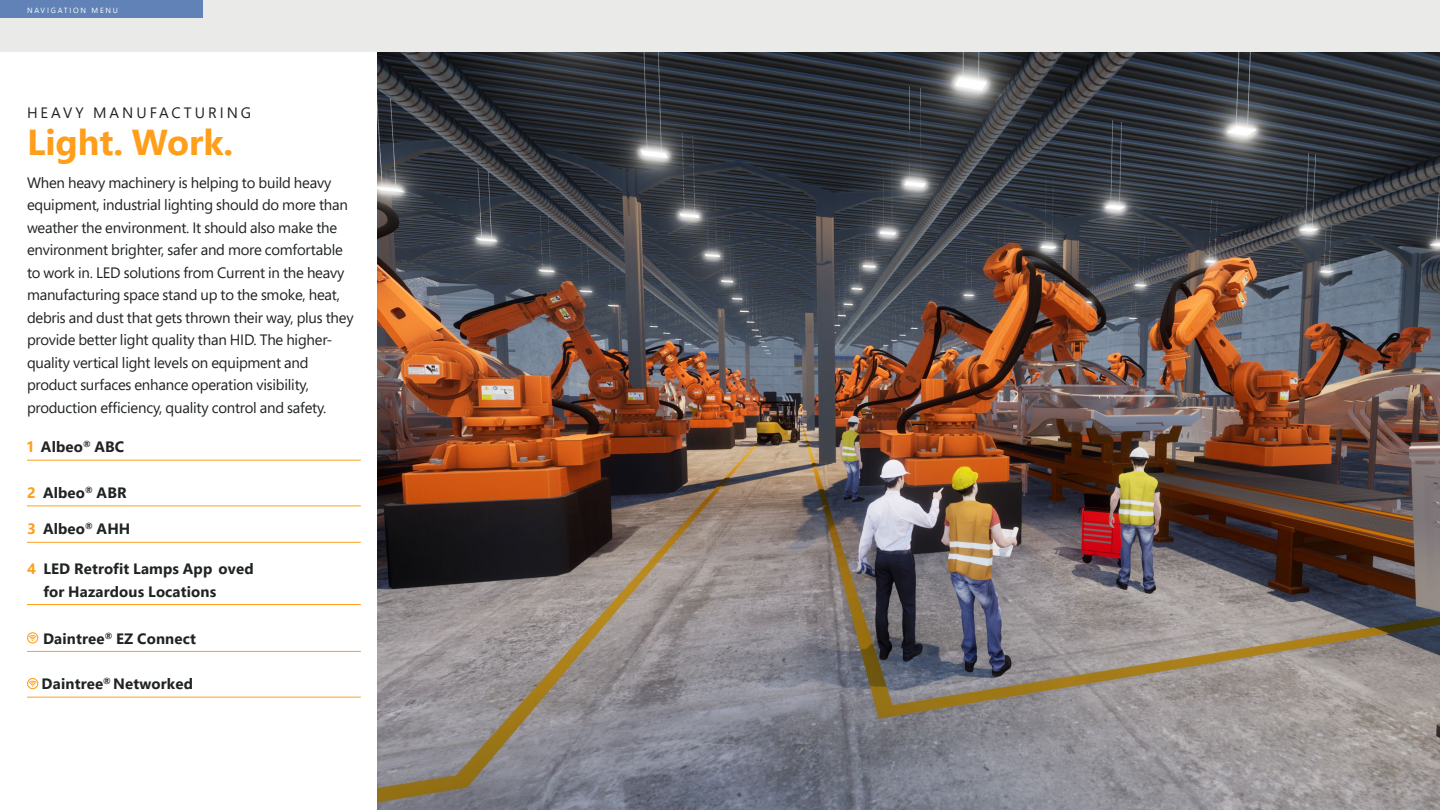
<style>
.page{position:relative;width:1440px;height:810px;background:#fff}
.page>*{position:absolute;margin:0;border:0;box-sizing:border-box;transform-origin:0 0}
.t1{font:700 36px "Segoe Pro";color:#ff9e1a}
.t2{font:15px/22.5px "Segoe Pro";letter-spacing:-.015em;color:#202323}
.t3{font:700 15px/22.5px "Segoe Pro";letter-spacing:.01em;color:#202323}
.t4{font:15px "Segoe Pro";letter-spacing:.2em;color:#202323}
.t5{font:7.5px "Segoe UI";letter-spacing:.235em;color:#fff}
.s1{color:#ff9e1a}
</style>
<div class="page">
<img style="left:378px;top:52px;width:1062px;height:758px">
<div style="left:0;top:0;width:1440px;height:52px;background:#eaeae8"></div>
<div style="left:0;top:0;width:203px;height:18px;background:#6082b7"></div>
<hr style="left:27px;top:460px;width:334px;height:1px;background:#ff9e1a">
<hr style="left:27px;top:604px;width:334px;height:1px;background:#ff9e1a">
<hr style="left:27px;top:506px;width:334px;height:1px;background:#ff9e1a">
<hr style="left:27px;top:542px;width:334px;height:1px;background:#ff9e1a">
<hr style="left:27px;top:651px;width:334px;height:1px;background:#ff9e1a">
<hr style="left:27px;top:697px;width:334px;height:1px;background:#ff9e1a">
<div style="left:28px;top:679px;width:10px;height:10px;background:#ffc474;border-radius:50%"></div>
<div style="left:27px;top:678px;width:11px;height:11px;border:1px solid #ff9e1a;border-radius:50%"></div>
<svg style="left:29px;top:680px;width:8px;height:7px"></svg>
<div style="left:27px;top:632px;width:11px;height:12px;border:1px solid #ff9e1a;border-radius:50%"></div>
<svg style="left:29px;top:634px;width:8px;height:7px"></svg>
<p class="t5" style="left:27px;top:3px;width:92px">NAVIGATION MENU</p>
<p class="t4" style="left:27px;top:102px;width:226px">HEAVY MANUFACTURING</p>
<h1 class="t1" style="left:27px;top:116px;width:208px">Light. Work.</h1>
<p class="t2" style="left:27px;top:171px;width:328px">When heavy machinery is helping to build heavy equipment, industrial lighting should do more than weather the environment. It should also make the environment brighter, safer and more comfortable to work in. LED solutions from Current in the heavy manufacturing space stand up to the smoke, heat, debris and dust that gets thrown their way, plus they provide better light quality than HID. The higher&shy;quality vertical light levels on equipment and product surfaces enhance operation visibility, production efficiency, quality control and safety.</p>
<p class="t3" style="left:27px;top:435px;width:99px"><span class="s1">1</span> Albeo<sup>®</sup> ABC</p>
<p class="t3" style="left:27px;top:481px;width:101px"><span class="s1">2</span> Albeo<sup>®</sup> ABR</p>
<p class="t3" style="left:27px;top:517px;width:105px"><span class="s1">3</span> Albeo<sup>®</sup> AHH</p>
<p class="t3" style="left:43px;top:557px;width:212px;text-indent:-16px"><span class="s1">4</span> LED Retrofit Lamps App oved for Hazardous Locations</p>
<p class="t3" style="left:43px;top:627px;width:154px">Daintree<sup>®</sup> EZ Connect</p>
<p class="t3" style="left:42px;top:672px;width:153px">Daintree<sup>®</sup> Networked</p>
</div>
